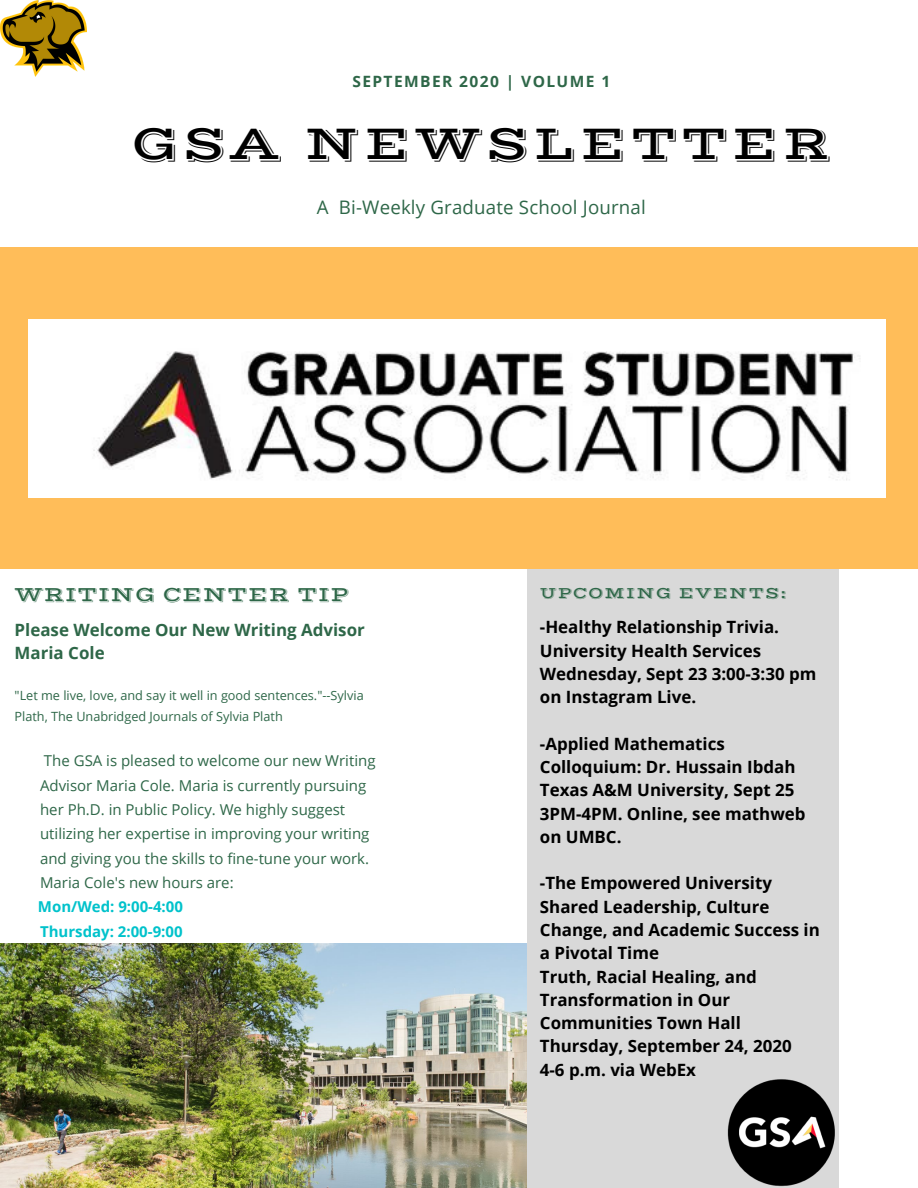
<style>
.page{position:relative;width:918px;height:1188px;background:#fff}
.page>*{position:absolute;margin:0;border:0;box-sizing:border-box;transform-origin:0 0}
.t1{font:49.8px "Vast Shadow";letter-spacing:.07em;color:#000}
.t2{font:21.15px "Vast Shadow";letter-spacing:.03em;color:#2e6748}
.t3{font:18.6px "Open Sans";letter-spacing:.01em;color:#2e6748}
.t4{font:700 16.95px/23.2px "Open Sans";color:#000}
.t5{font:700 16.95px/23.2px "Open Sans";color:#2e6748}
.t6{font:16.2px "Vast Shadow";letter-spacing:.07em;color:#2e6748}
.t7{font:700 15.6px "Open Sans";letter-spacing:.09em;color:#2e6748}
.t8{font:15px/24.3px "Open Sans";color:#2e6748}
.t9{font:700 15px/24.3px "Open Sans";color:#00c2cb}
.t10{font:12.75px/21.1px "Open Sans";color:#2e6748}
</style>
<div class="page">
<img style="left:0;top:943px;width:528px;height:245px">
<div style="left:528px;top:508px;width:310px;height:680px;background:#d9d9d9"></div>
<div style="left:0;top:247px;width:918px;height:322px;background:#ffbd59"></div>
<img style="left:0;top:0;width:87px;height:76px">
<img style="left:728px;top:1079px;width:107px;height:108px">
<img style="left:28px;top:319px;width:858px;height:178px">
<p class="t7" style="left:352px;top:70px;width:259px">SEPTEMBER 2020 | VOLUME 1</p>
<h1 class="t1" style="left:132px;top:114px;width:700px">GSA NEWSLETTER</h1>
<p class="t3" style="left:317px;top:194px;width:330px">A Bi-Weekly Graduate School Journal</p>
<p class="t2" style="left:15px;top:582px;width:336px">WRITING CENTER TIP</p>
<p class="t5" style="left:15px;top:618px;width:352px">Please Welcome Our New Writing Advisor<br>Maria Cole</p>
<p class="t10" style="left:15px;top:684px;width:351px">"Let me live, love, and say it well in good sentences."--Sylvia<br>Plath, The Unabridged Journals of Sylvia Plath</p>
<p class="t8" style="left:40px;top:748px;width:337px">The GSA is pleased to welcome our new Writing Advisor Maria Cole. Maria is currently pursuing her Ph.D. in Public Policy. We highly suggest utilizing her expertise in improving your writing and giving you the skills to fine-tune your work.<br>Maria Cole's new hours are:</p>
<p class="t9" style="left:38px;top:895px;width:147px">Mon/Wed: 9:00-4:00<br>Thursday: 2:00-9:00</p>
<p class="t6" style="left:540px;top:583px;width:248px">UPCOMING EVENTS:</p>
<p class="t4" style="left:540px;top:615px;width:278px">-Healthy Relationship Trivia.<br>University Health Services<br>Wednesday, Sept 23 3:00-3:30 pm on Instagram Live.</p>
<p class="t4" style="left:540px;top:731px;width:267px">-Applied Mathematics<br>Colloquium: Dr. Hussain Ibdah<br>Texas A&amp;M University, Sept 25<br>3PM-4PM. Online, see mathweb on UMBC.</p>
<p class="t4" style="left:540px;top:871px;width:282px">-The Empowered University<br>Shared Leadership, Culture<br>Change, and Academic Success in a Pivotal Time<br>Truth, Racial Healing, and<br>Transformation in Our<br>Communities Town Hall<br>Thursday, September 24, 2020<br>4-6 p.m. via WebEx</p>
</div>
